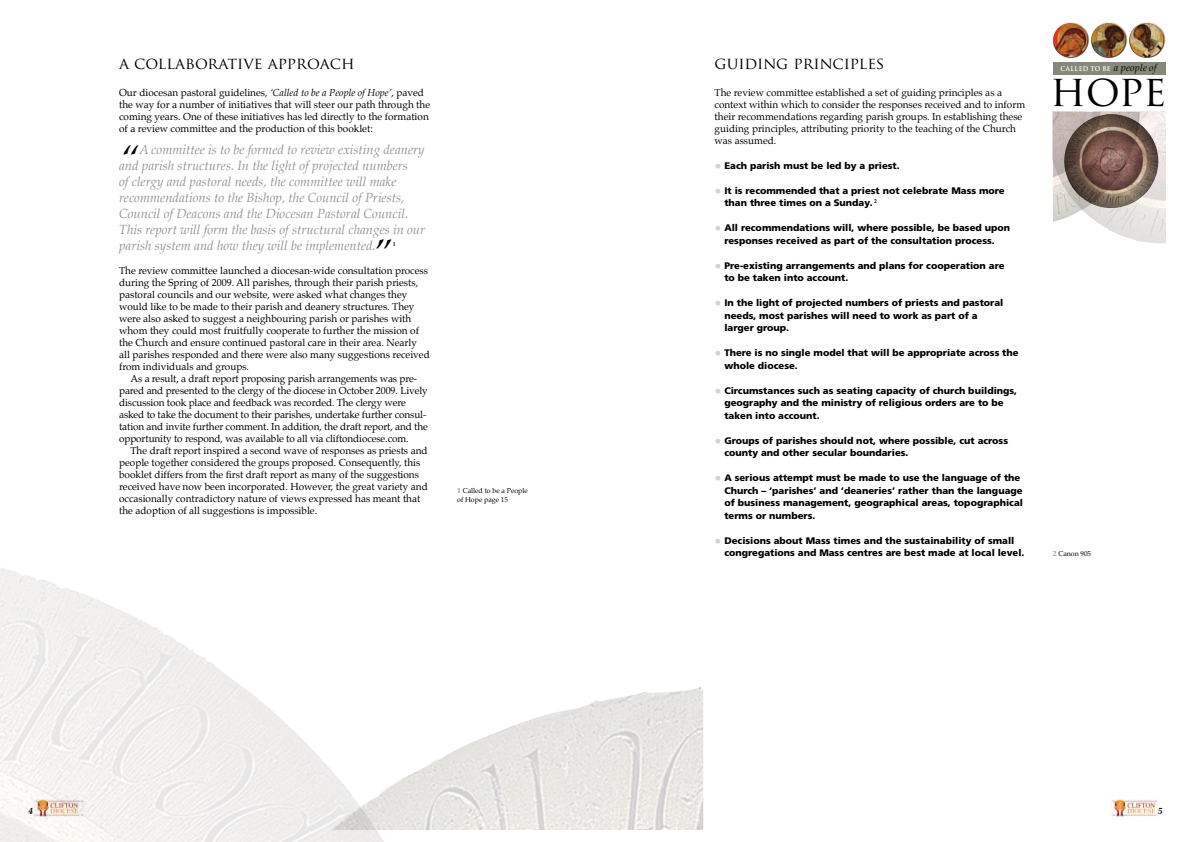
<style>
.page{position:relative;width:1191px;height:842px;background:#fff}
.page>*{position:absolute;margin:0;border:0;box-sizing:border-box;transform-origin:0 0}
.t1{font:42.5px "Trajan Pro";color:#000}
.t2{font:italic 40px "Palatino";color:#000}
.t3{font:16px "Trajan Pro";color:#000}
.t4{font:italic 13px/16px "Palatino";color:#939598}
.t5{font:10px/12px "Palatino";color:#000}
.t6{font:900 9.5px/12.5px "Frutiger";color:#000}
.t7{font:italic 700 9px "Palatino";color:#000}
.t8{font:700 7.5px "Trajan Pro";letter-spacing:.05em;color:#fff;scale:.9 1}
.t9{font:7px/9px "Palatino";color:#000}
.t10{font:700 5.8px "Palatino";color:#000}
.s1{font-style:italic}
.s2{font-weight:700;font-size:7.5px;color:#939598}
.s3{font-family:"Palatino";font-weight:400;font-style:italic;font-size:14px;color:#d1d3d4}
.s4{font-family:"Palatino";font-weight:400;font-style:italic;font-size:10px;color:#000}
</style>
<div class="page">
<img style="left:0;top:568px;width:384px;height:274px">
<img style="left:330px;top:700px;width:265px;height:130px">
<img style="left:1111px;top:799px;width:46px;height:17px">
<div style="left:1053px;top:62px;width:112px;height:13px;background:#88877b"></div>
<img style="left:1053px;top:112px;width:112px;height:131px">
<img style="left:1061px;top:114px;width:100px;height:94px">
<img style="left:1129px;top:22px;width:36px;height:36px;border-radius:18px">
<img style="left:1129px;top:23px;width:34px;height:34px;border-radius:17px">
<img style="left:1052px;top:22px;width:37px;height:36px;border-radius:18px">
<img style="left:1053px;top:23px;width:34px;height:34px;border-radius:17px">
<img style="left:1090px;top:22px;width:37px;height:36px;border-radius:18px">
<img style="left:1091px;top:23px;width:34px;height:34px;border-radius:17px">
<img style="left:595px;top:687px;width:108px;height:143px">
<h3 class="t3" style="left:119px;top:53px;width:237px">A COLLABORATIVE APPROACH</h3>
<p class="t5" style="left:119px;top:87px;width:312px">Our diocesan pastoral guidelines, <span class="s1">‘Called to be a People of Hope’</span>, paved the way for a number of initiatives that will steer our path through the coming years. One of these initiatives has led directly to the formation of a review committee and the production of this booklet:</p>
<h2 class="t2" style="left:119px;top:128px;width:21px">“</h2>
<p class="t4" style="left:119px;top:141px;width:307px;text-indent:20px">A committee is to be formed to review existing deanery and parish structures. In the light of projected numbers<br>of clergy and pastoral needs, the committee will make recommendations to the Bishop, the Council of Priests, Council of Deacons and the Diocesan Pastoral Council.<br>This report will form the basis of structural changes in our parish system and how they will be implemented.</p>
<h2 class="t2" style="left:372px;top:222px;width:21px">”</h2>
<p class="t10" style="left:393px;top:240px;width:4px">1</p>
<p class="t5" style="left:119px;top:264px;width:312px">The review committee launched a diocesan-wide consultation process during the Spring of 2009. All parishes, through their parish priests, pastoral councils and our website, were asked what changes they would like to be made to their parish and deanery structures. They were also asked to suggest a neighbouring parish or parishes with whom they could most fruitfully cooperate to further the mission of the Church and ensure continued pastoral care in their area. Nearly all parishes responded and there were also many suggestions received from individuals and groups.</p>
<p class="t5" style="left:119px;top:372px;width:310px;text-indent:11px">As a result, a draft report proposing parish arrangements was pre&shy;pared and presented to the clergy of the diocese in October 2009. Lively discussion took place and feedback was recorded. The clergy were asked to take the document to their parishes, undertake further consul&shy;tation and invite further comment. In addition, the draft report, and the opportunity to respond, was available to all via cliftondiocese.com.</p>
<p class="t5" style="left:119px;top:444px;width:310px;text-indent:11px">The draft report inspired a second wave of responses as priests and people together considered the groups proposed. Consequently, this booklet differs from the first draft report as many of the suggestions received have now been incorporated. However, the great variety and occasionally contradictory nature of views expressed has meant that the adoption of all suggestions is impossible.</p>
<p class="t9" style="left:457px;top:486px;width:72px"><span class="s2">1</span> Called to be a People of Hope page 15</p>
<h3 class="t3" style="left:714px;top:53px;width:171px">GUIDING PRINCIPLES</h3>
<p class="t5" style="left:714px;top:87px;width:312px">The review committee established a set of guiding principles as a context within which to consider the responses received and to inform their recommendations regarding parish groups. In establishing these guiding principles, attributing priority to the teaching of the Church was assumed.</p>
<p class="t6" style="left:714px;top:159px;width:187px"><span class="s3">•</span> Each parish must be led by a priest.</p>
<p class="t6" style="left:724px;top:184px;width:282px;text-indent:-10px"><span class="s3">•</span> It is recommended that a priest not celebrate Mass more than three times on a Sunday. <sup>2</sup></p>
<p class="t6" style="left:714px;top:221px;width:297px;text-align:center"><span class="s3">•</span> All recommendations will, where possible, be based upon responses received as part of the consultation process.</p>
<p class="t6" style="left:724px;top:259px;width:282px;text-indent:-10px"><span class="s3">•</span> Pre-existing arrangements and plans for cooperation are to be taken into account.</p>
<p class="t6" style="left:724px;top:296px;width:280px;text-indent:-10px"><span class="s3">•</span> In the light of projected numbers of priests and pastoral needs, most parishes will need to work as part of a larger group.</p>
<p class="t6" style="left:724px;top:346px;width:296px;text-indent:-10px"><span class="s3">•</span> There is no single model that will be appropriate across the whole diocese.</p>
<p class="t6" style="left:724px;top:384px;width:294px;text-indent:-10px"><span class="s3">•</span> Circumstances such as seating capacity of church buildings, geography and the ministry of religious orders are to be taken into account.</p>
<p class="t6" style="left:724px;top:434px;width:285px;text-indent:-10px"><span class="s3">•</span> Groups of parishes should not, where possible, cut across county and other secular boundaries.</p>
<p class="t6" style="left:724px;top:471px;width:300px;text-indent:-10px"><span class="s3">•</span> A serious attempt must be made to use the language of the Church – ‘parishes’ and ‘deaneries’ rather than the language of business management, geographical areas, topographical terms or numbers.</p>
<p class="t6" style="left:724px;top:534px;width:301px;text-indent:-10px"><span class="s3">•</span> Decisions about Mass times and the sustainability of small congregations and Mass centres are best made at local level.</p>
<p class="t8" style="left:1060px;top:64px;width:108px">CALLED TO BE <span class="s4">a people of</span></p>
<h1 class="t1" style="left:1050px;top:64px;width:118px">HOPE</h1>
<p class="t9" style="left:1053px;top:549px;width:40px"><span class="s2">2</span> Canon 905</p>
<p class="t7" style="left:28px;top:804px;width:6px">4</p>
<p class="t7" style="left:1158px;top:804px;width:6px">5</p>
</div>
